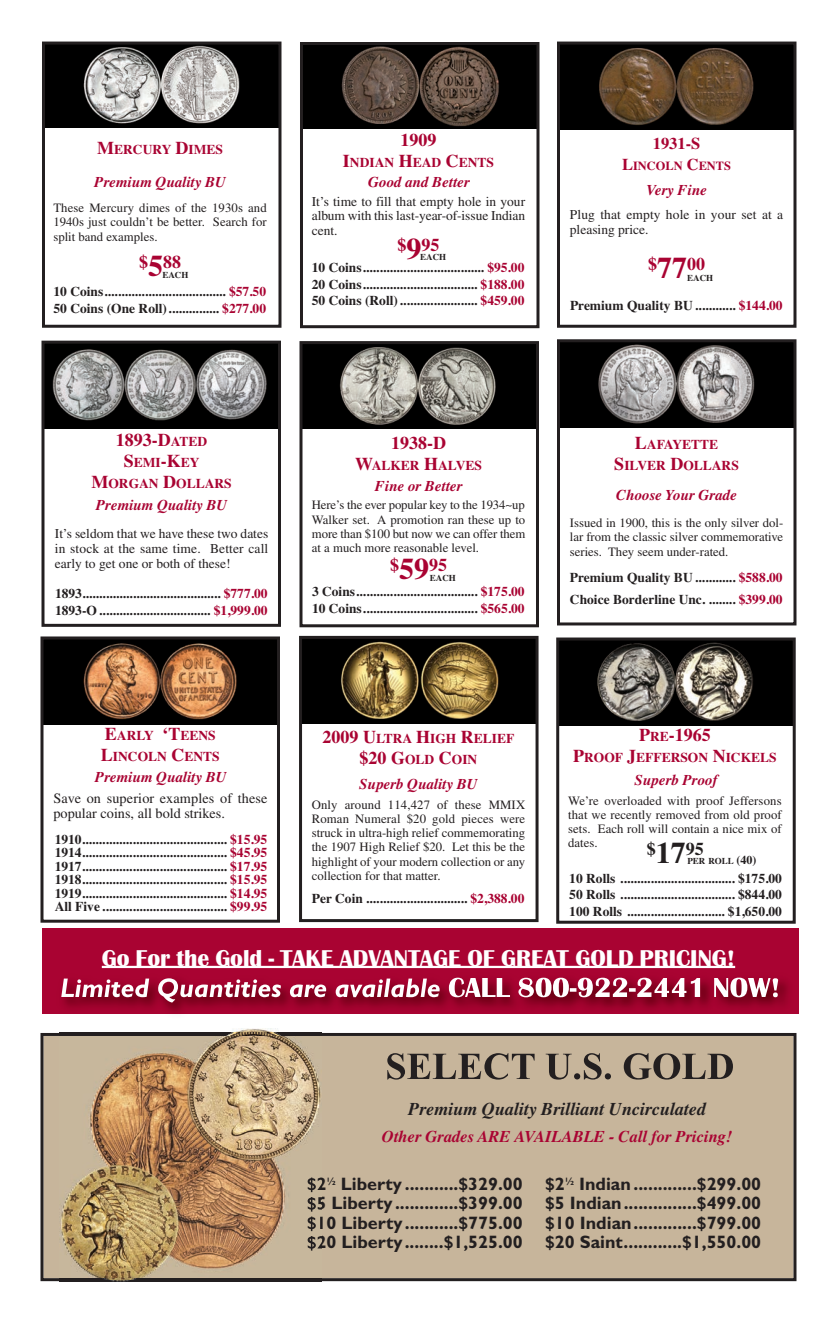
<style>
.page{position:relative;width:837px;height:1323px;background:#fff}
.page>*{position:absolute;margin:0;border:0;box-sizing:border-box;transform-origin:0 0}
.t1{font:22.5px "Scotsdale";color:#fff}
.t2{font:700 18px/19.5px "Gill Sans";color:#231f20;text-align:justify}
.t3{font:700 18px "Times";color:#a90332}
.t4{font:italic 700 18px "Times";color:#231f20}
.t5{font:700 18px "Times";color:#231f20}
.t6{font:italic 700 16.5px "Times";color:#a90332}
.t7{font:700 16.5px "Times";color:#a90332}
.t8{font:italic 700 15px "Times";color:#a90332}
.t9{font:14.25px/15px "Times";color:#231f20}
.t10{font:700 13.5px/16.5px "Times";color:#231f20}
.t11{font:13.5px/15px "Times";color:#231f20;text-align:justify}
.t12{font:700 13.5px/21px "Times";color:#a90332;text-align:center}
.t13{font:12.75px/14.2px "Times";color:#231f20;text-align:justify}
.t14{font:700 12.3px "Times";color:#a90332}
.t15{font:700 9px "Times";color:#231f20}
.s1{font-size:18px}
.s2{font-size:30px}
.s3{color:#a90332}
.s4{font-size:16.5px}
.s5{font-size:13.5px}
.s6{font-size:12px}
</style>
<div class="page">
<div style="left:44px;top:1037px;width:749px;height:240px;background:#c7b59b"></div>
<div style="left:40px;top:1033px;width:757px;height:248px;border:3px solid #231f20"></div>
<div style="left:42px;top:928px;width:756px;height:85px;background:#a90332"></div>
<img style="left:55px;top:977px;width:742px;height:37px">
<svg style="left:61px;top:978px;width:717px;height:25px"></svg>
<svg style="left:387px;top:1053px;width:346px;height:27px;background:#938674"></svg>
<img style="left:59px;top:1028px;width:262px;height:254px">
<img style="left:308px;top:1178px;width:13px;height:14px">
<img style="left:308px;top:1197px;width:13px;height:15px">
<img style="left:308px;top:1217px;width:13px;height:15px">
<img style="left:308px;top:1236px;width:13px;height:16px">
<hr style="left:102px;top:966px;width:633px;height:2px;background:#fff">
<img style="left:46px;top:345px;width:231px;height:83px">
<div style="left:42px;top:341px;width:239px;height:286px;border:3px solid #231f20"></div>
<img style="left:303px;top:640px;width:232px;height:84px">
<div style="left:299px;top:636px;width:240px;height:286px;border:3px solid #231f20"></div>
<img style="left:44px;top:640px;width:232px;height:84px">
<div style="left:40px;top:636px;width:240px;height:287px;border:3px solid #231f20"></div>
<img style="left:46px;top:46px;width:231px;height:82px">
<div style="left:42px;top:42px;width:239px;height:286px;border:3px solid #231f20"></div>
<img style="left:561px;top:46px;width:231px;height:83px">
<div style="left:557px;top:42px;width:239px;height:286px;border:3px solid #231f20"></div>
<img style="left:560px;top:642px;width:232px;height:83px">
<div style="left:556px;top:638px;width:240px;height:286px;border:3px solid #231f20"></div>
<img style="left:561px;top:343px;width:231px;height:84px">
<div style="left:557px;top:339px;width:239px;height:286px;border:3px solid #231f20"></div>
<img style="left:304px;top:345px;width:231px;height:84px">
<div style="left:300px;top:341px;width:239px;height:286px;border:3px solid #231f20"></div>
<img style="left:304px;top:46px;width:231px;height:82px">
<div style="left:300px;top:42px;width:239px;height:286px;border:3px solid #231f20"></div>
<p class="t12" style="left:97px;top:139px;width:127px"><span class="s1">M</span>ERCURY <span class="s1">D</span>IMES</p>
<p class="t8" style="left:94px;top:173px;width:133px">Premium Quality BU</p>
<p class="t13" style="left:53px;top:202px;width:215px">These Mercury dimes of the 1930s and 1940s just couldn’t be better. Search for split band examples.</p>
<h2 class="t3" style="left:139px;top:251px;width:43px">$<span class="s2">5</span>88</h2>
<p class="t15" style="left:162px;top:269px;width:28px">EACH</p>
<p class="t10" style="left:53px;top:283px;width:214px">10 Coins.................................... <span class="s3">$57.50<br></span>50 Coins (One Roll)............... <span class="s3">$277.00</span></p>
<h2 class="t3" style="left:400px;top:129px;width:37px">1909</h2>
<p class="t12" style="left:343px;top:151px;width:153px"><span class="s1">I</span>NDIAN <span class="s1">H</span>EAD <span class="s1">C</span>ENTS</p>
<p class="t8" style="left:368px;top:173px;width:103px">Good and Better</p>
<p class="t11" style="left:312px;top:196px;width:215px;line-height:14.2px">It’s time to fill that empty hole in your album with this last-year-of-issue Indian cent.</p>
<h2 class="t3" style="left:398px;top:234px;width:43px">$<span class="s2">9</span>95</h2>
<p class="t15" style="left:420px;top:252px;width:28px">EACH</p>
<p class="t10" style="left:312px;top:259px;width:214px;text-align:justify">10 Coins.................................... <span class="s3">$95.00<br></span>20 Coins.................................. <span class="s3">$188.00<br></span>50 Coins (Roll)....................... <span class="s3">$459.00</span></p>
<p class="t7" style="left:653px;top:134px;width:49px">1931-S</p>
<p class="t14" style="left:622px;top:159px;width:110px"><span class="s4">L</span>INCOLN <span class="s4">C</span>ENTS</p>
<p class="t8" style="left:646px;top:181px;width:62px">Very Fine</p>
<p class="t11" style="left:570px;top:209px;width:215px">Plug that empty hole in your set at a pleasing price.</p>
<h2 class="t3" style="left:648px;top:253px;width:59px">$<span class="s2">77</span>00</h2>
<p class="t15" style="left:687px;top:273px;width:28px">EACH</p>
<p class="t10" style="left:570px;top:297px;width:214px">Premium Quality BU ............ <span class="s3">$144.00</span></p>
<h2 class="t3" style="left:116px;top:429px;width:93px">1893-D<span class="s5">ATED</span></h2>
<p class="t12" style="left:91px;top:452px;width:142px"><span class="s1">S</span>EMI<span class="s1">-K</span>EY<br><span class="s1">M</span>ORGAN <span class="s1">D</span>OLLARS</p>
<h2 class="t3" style="left:391px;top:433px;width:56px">1938-D</h2>
<p class="t12" style="left:355px;top:455px;width:128px"><span class="s1">W</span>ALKER <span class="s1">H</span>ALVES</p>
<p class="t8" style="left:375px;top:477px;width:89px">Fine or Better</p>
<p class="t8" style="left:96px;top:496px;width:133px">Premium Quality BU</p>
<p class="t13" style="left:312px;top:499px;width:215px">Here’s the ever popular key to the 1934~up Walker set. A promotion ran these up to more than $100 but now we can offer them at a much more reasonable level.</p>
<p class="t11" style="left:55px;top:527px;width:215px">It’s seldom that we have these two dates in stock at the same time. Better call early to get one or both of these!</p>
<h2 class="t3" style="left:390px;top:554px;width:59px">$<span class="s2">59</span>95</h2>
<p class="t15" style="left:430px;top:572px;width:28px">EACH</p>
<p class="t10" style="left:312px;top:583px;width:214px">3 Coins.................................... <span class="s3">$175.00<br></span>10 Coins.................................. <span class="s3">$565.00</span></p>
<p class="t10" style="left:55px;top:585px;width:214px">1893......................................... <span class="s3">$777.00<br></span>1893-O ................................. <span class="s3">$1,999.00</span></p>
<p class="t12" style="left:614px;top:433px;width:126px"><span class="s1">L</span>AFAYETTE<br><span class="s1">S</span>ILVER <span class="s1">D</span>OLLARS</p>
<p class="t8" style="left:616px;top:486px;width:122px">Choose Your Grade</p>
<p class="t13" style="left:570px;top:517px;width:215px">Issued in 1900, this is the only silver dol&shy;lar from the classic silver commemorative series. They seem under-rated.</p>
<p class="t10" style="left:570px;top:566px;width:214px;line-height:22.5px">Premium Quality BU ............ <span class="s3">$588.00<br></span>Choice Borderline Unc. ........ <span class="s3">$399.00</span></p>
<p class="t12" style="left:101px;top:725px;width:120px;text-align:left"><span class="s1">E</span>ARLY <span class="s1">‘T</span>EENS<br><span class="s1">L</span>INCOLN <span class="s1">C</span>ENTS</p>
<p class="t8" style="left:95px;top:768px;width:133px">Premium Quality BU</p>
<p class="t9" style="left:53px;top:792px;width:216px">Save on superior examples of these popular coins, all bold strikes.</p>
<p class="t10" style="left:55px;top:832px;width:214px;line-height:13.5px;text-align:justify">1910........................................... <span class="s3">$15.95<br></span>1914........................................... <span class="s3">$45.95<br></span>1917........................................... <span class="s3">$17.95<br></span>1918........................................... <span class="s3">$15.95<br></span>1919........................................... <span class="s3">$14.95<br></span>All Five ..................................... <span class="s3">$99.95</span></p>
<p class="t12" style="left:323px;top:728px;width:193px"><span class="s1">2009 U</span>LTRA <span class="s1">H</span>IGH <span class="s1">R</span>ELIEF <span class="s1">$20 G</span>OLD <span class="s1">C</span>OIN</p>
<p class="t8" style="left:359px;top:775px;width:120px">Superb Quality BU</p>
<p class="t13" style="left:312px;top:799px;width:215px">Only around 114,427 of these MMIX Roman Numeral $20 gold pieces were struck in ultra-high relief commemorating the 1907 High Relief $20. Let this be the highlight of your modern collection or any collection for that matter.</p>
<p class="t10" style="left:312px;top:890px;width:214px">Per Coin .............................. <span class="s3">$2,388.00</span></p>
<h2 class="t3" style="left:639px;top:724px;width:73px">P<span class="s5">RE</span>-1965</h2>
<p class="t12" style="left:573px;top:747px;width:205px"><span class="s1">P</span>ROOF <span class="s1">J</span>EFFERSON <span class="s1">N</span>ICKELS</p>
<p class="t8" style="left:635px;top:771px;width:84px">Superb Proof</p>
<p class="t13" style="left:568px;top:795px;width:215px">We’re overloaded with proof Jeffersons that we recently removed from old proof sets. Each roll will contain a nice mix of dates.</p>
<h2 class="t5" style="left:647px;top:838px;width:59px">$<span class="s2">17</span>95</h2>
<p class="t15" style="left:687px;top:856px;width:71px">PER ROLL <span class="s6">(40)</span></p>
<p class="t10" style="left:569px;top:870px;width:214px;text-align:justify">10 Rolls .................................. $175.00<br>50 Rolls .................................. $844.00<br>100 Rolls ............................. $1,650.00</p>
<h1 class="t1" style="left:102px;top:946px;width:635px">Go For the Gold - TAKE ADVANTAGE OF GREAT GOLD PRICING!</h1>
<h2 class="t4" style="left:408px;top:1098px;width:299px">Premium Quality Brilliant Uncirculated</h2>
<p class="t6" style="left:382px;top:1127px;width:352px">Other Grades ARE AVAILABLE - Call for Pricing!</p>
<h2 class="t2" style="left:307px;top:1174px;width:218px">$2<sup>½</sup> Liberty ...........$329.00 $5 Liberty.............$399.00 $10 Liberty...........$775.00 $20 Liberty........$1,525.00</h2>
<h2 class="t2" style="left:545px;top:1174px;width:218px">$2<sup>½</sup> Indian.............$299.00 $5 Indian...............$499.00 $10 Indian.............$799.00 $20 Saint............$1,550.00</h2>
</div>
